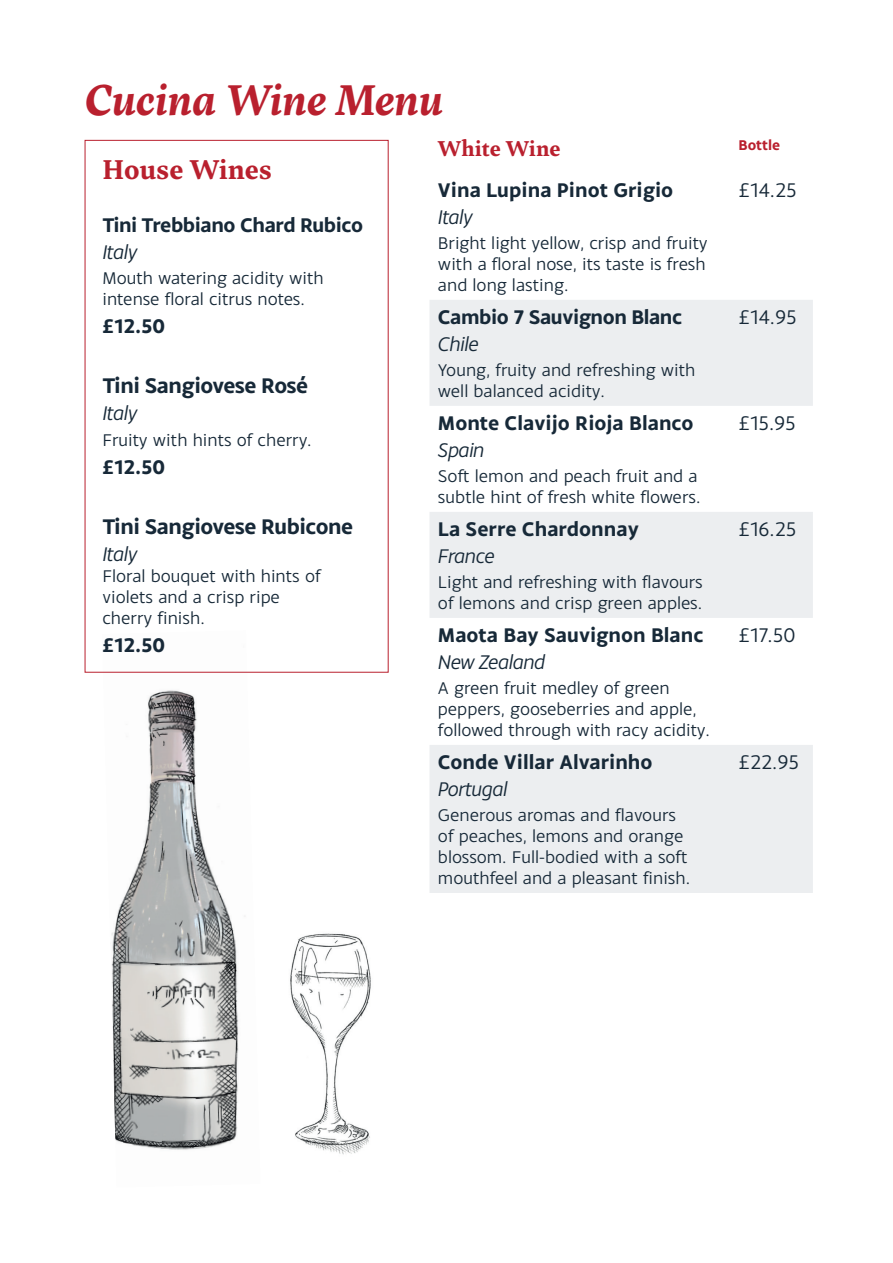
<style>
.page{position:relative;width:893px;height:1263px;background:#fff}
.page>*{position:absolute;margin:0;border:0;box-sizing:border-box;transform-origin:0 0}
.t1{font:italic 700 45px "Inka A Text";color:#b9202e}
.t2{font:700 28.5px "Inka A Text";color:#b9202e}
.t3{font:700 22.5px "Monsal Gothic";letter-spacing:-.02em;color:#172938}
.t4{font:700 22.5px "Inka A Text";color:#b9202e}
.t5{font:700 21px "Monsal Gothic";color:#172938}
.t6{font:italic 21px "Monsal Gothic";letter-spacing:-.02em;color:#172938}
.t7{font:700 21px "Monsal Gothic";letter-spacing:-.02em;color:#172938}
.t8{font:21px "Monsal Gothic";color:#172938}
.t9{font:18px/21px "Monsal Gothic";color:#172938}
.t10{font:700 15px "Monsal Gothic";color:#b9202e}
</style>
<div class="page">
<img style="left:290px;top:933px;width:81px;height:222px">
<img style="left:111px;top:690px;width:134px;height:460px">
<div style="left:85px;top:140px;width:304px;height:533px;border:1px solid #b9202e"></div>
<svg style="left:430px;top:300px;width:383px;height:593px;fill:#eceef0"></svg>
<h1 class="t1" style="left:85px;top:73px;width:360px">Cucina Wine Menu</h1>
<p class="t4" style="left:438px;top:135px;width:124px">White Wine</p>
<p class="t10" style="left:738px;top:135px;width:43px">Bottle</p>
<p class="t5" style="left:438px;top:176px;width:237px">Vina Lupina Pinot Grigio</p>
<p class="t6" style="left:438px;top:204px;width:36px">Italy</p>
<p class="t9" style="left:438px;top:232px;width:271px;text-align:justify">Bright light yellow, crisp and fruity with a floral nose, its taste is fresh and long lasting.</p>
<h2 class="t2" style="left:102px;top:153px;width:171px">House Wines</h2>
<p class="t7" style="left:102px;top:211px;width:262px">Tini Trebbiano Chard Rubico</p>
<p class="t6" style="left:102px;top:239px;width:36px">Italy</p>
<p class="t9" style="left:102px;top:267px;width:223px">Mouth watering acidity with intense floral citrus notes.</p>
<p class="t5" style="left:102px;top:312px;width:64px">£12.50</p>
<p class="t8" style="left:738px;top:177px;width:60px">£14.25</p>
<p class="t7" style="left:438px;top:303px;width:246px">Cambio 7 Sauvignon Blanc</p>
<p class="t6" style="left:438px;top:331px;width:42px">Chile</p>
<p class="t9" style="left:438px;top:359px;width:259px">Young, fruity and refreshing with well balanced acidity.</p>
<p class="t8" style="left:738px;top:304px;width:60px">£14.95</p>
<p class="t3" style="left:102px;top:371px;width:207px">Tini Sangiovese Rosé</p>
<p class="t6" style="left:102px;top:400px;width:36px">Italy</p>
<p class="t9" style="left:102px;top:428px;width:211px">Fruity with hints of cherry.</p>
<p class="t5" style="left:102px;top:453px;width:64px">£12.50</p>
<p class="t5" style="left:438px;top:409px;width:257px">Monte Clavijo Rioja Blanco</p>
<p class="t6" style="left:438px;top:437px;width:48px">Spain</p>
<p class="t9" style="left:438px;top:465px;width:264px">Soft lemon and peach fruit and a subtle hint of fresh white flowers.</p>
<p class="t8" style="left:738px;top:410px;width:59px">£15.95</p>
<p class="t3" style="left:102px;top:512px;width:252px">Tini Sangiovese Rubicone</p>
<p class="t6" style="left:102px;top:541px;width:36px">Italy</p>
<p class="t9" style="left:102px;top:565px;width:220px">Floral bouquet with hints of violets and a crisp ripe cherry finish.</p>
<p class="t5" style="left:102px;top:631px;width:64px">£12.50</p>
<p class="t5" style="left:438px;top:515px;width:202px">La Serre Chardonnay</p>
<p class="t6" style="left:438px;top:543px;width:58px">France</p>
<p class="t9" style="left:438px;top:571px;width:266px">Light and refreshing with flavours of lemons and crisp green apples.</p>
<p class="t5" style="left:438px;top:621px;width:267px">Maota Bay Sauvignon Blanc</p>
<p class="t6" style="left:438px;top:649px;width:109px">New Zealand</p>
<p class="t9" style="left:438px;top:677px;width:273px">A green fruit medley of green peppers, gooseberries and apple, followed through with racy acidity.</p>
<p class="t5" style="left:438px;top:748px;width:216px">Conde Villar Alvarinho</p>
<p class="t6" style="left:438px;top:776px;width:71px">Portugal</p>
<p class="t9" style="left:438px;top:804px;width:254px">Generous aromas and flavours of peaches, lemons and orange blossom. Full-bodied with a soft mouthfeel and a pleasant finish.</p>
<p class="t8" style="left:738px;top:516px;width:59px">£16.25</p>
<p class="t8" style="left:738px;top:622px;width:58px">£17.50</p>
<p class="t8" style="left:738px;top:749px;width:62px">£22.95</p>
</div>
